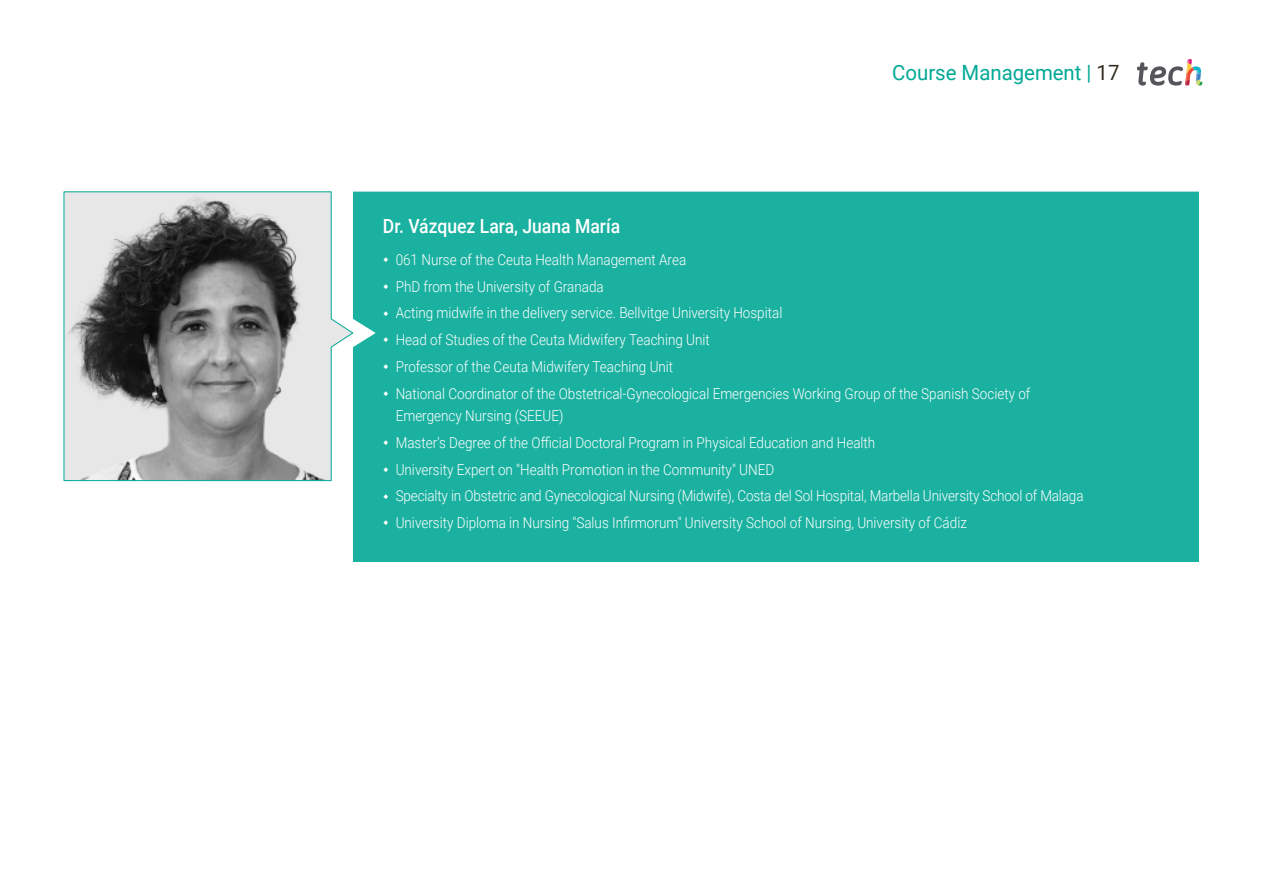
<style>
.page{position:relative;width:1263px;height:893px;background:#fff}
.page>*{position:absolute;margin:0;border:0;box-sizing:border-box;transform-origin:0 0}
.t1{font:21px "Roboto";color:#00a996}
.t2{font:500 19.5px "Roboto";color:#fff;scale:.9 1}
.t3{font:300 15px/26.7px "Roboto";color:#fff;scale:.9 1}
.s1{color:#312e20}
</style>
<div class="page">
<svg style="left:1137px;top:59px;width:65px;height:27px"></svg>
<div style="left:353px;top:192px;width:846px;height:370px;background:#1ab1a0"></div>
<svg style="left:64px;top:191px;width:289px;height:290px;background:#a2a4a4"></svg>
<svg style="left:384px;top:257px;width:4px;height:5px"></svg>
<svg style="left:384px;top:284px;width:4px;height:5px"></svg>
<svg style="left:384px;top:311px;width:4px;height:5px"></svg>
<svg style="left:384px;top:337px;width:4px;height:5px"></svg>
<svg style="left:384px;top:364px;width:4px;height:5px"></svg>
<svg style="left:384px;top:391px;width:4px;height:5px"></svg>
<svg style="left:384px;top:440px;width:4px;height:5px"></svg>
<svg style="left:384px;top:467px;width:4px;height:5px"></svg>
<svg style="left:384px;top:494px;width:4px;height:5px"></svg>
<svg style="left:384px;top:520px;width:4px;height:5px"></svg>
<h1 class="t1" style="left:892px;top:57px;width:229px">Course Management | <span class="s1">17</span></h1>
<h2 class="t2" style="left:383px;top:212px;width:265px">Dr. Vázquez Lara, Juana María</h2>
<p class="t3" style="left:396px;top:246px;width:707px">061 Nurse of the Ceuta Health Management Area<br>PhD from the University of Granada<br>Acting midwife in the delivery service. Bellvitge University Hospital<br>Head of Studies of the Ceuta Midwifery Teaching Unit<br>Professor of the Ceuta Midwifery Teaching Unit<br>National Coordinator of the Obstetrical-Gynecological Emergencies Working Group of the Spanish Society of</p>
<p class="t3" style="left:396px;top:402px;width:766px">Emergency Nursing (SEEUE)<br>Master's Degree of the Official Doctoral Program in Physical Education and Health<br>University Expert on "Health Promotion in the Community" UNED<br>Specialty in Obstetric and Gynecological Nursing (Midwife), Costa del Sol Hospital, Marbella University School of Malaga University Diploma in Nursing "Salus Infirmorum" University School of Nursing, University of Cádiz</p>
</div>
